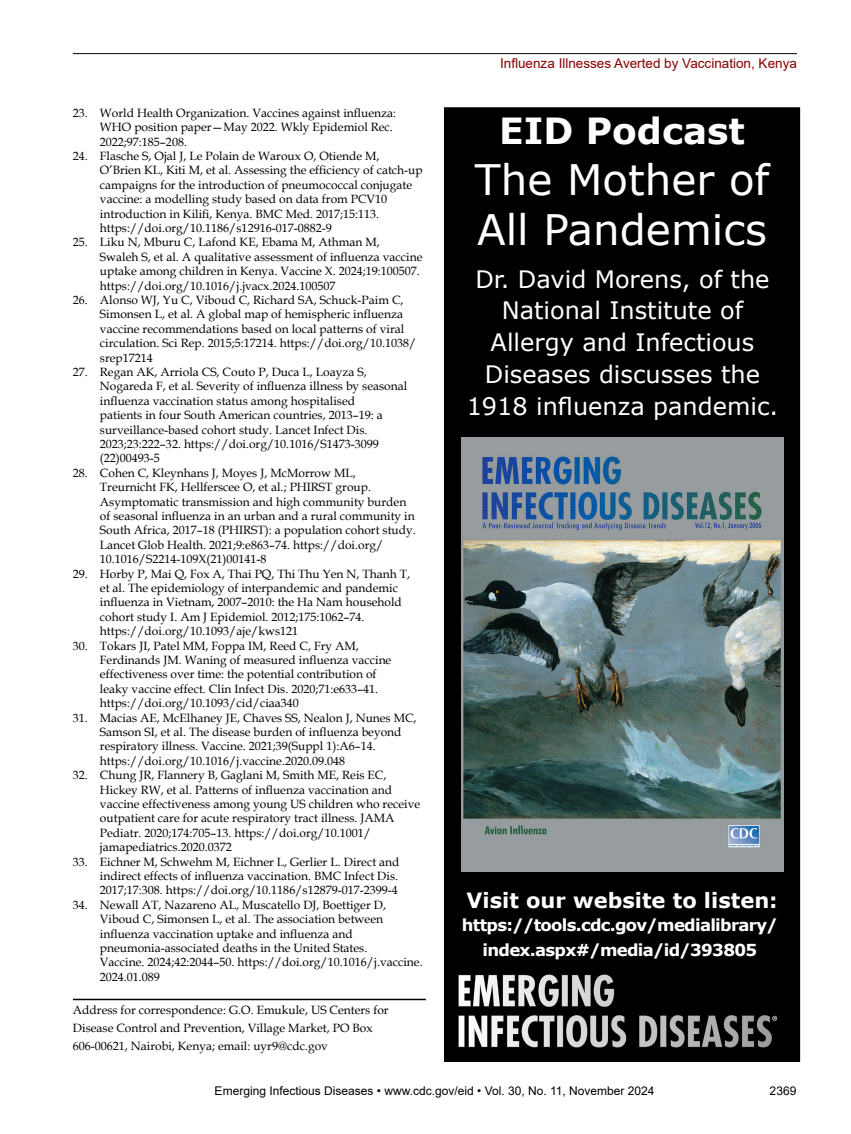
<style>
.page{position:relative;width:851px;height:1134px;background:#fff}
.page>*{position:absolute;margin:0;border:0;box-sizing:border-box;transform-origin:0 0}
.t1{font:42px/50.4px "Verdana";color:#fff}
.t2{font:700 36px "Verdana";color:#fff}
.t3{font:24px/31.8px "Verdana";color:#fff;text-align:center}
.t4{font:700 21px "Verdana";color:#fff}
.t5{font:700 16.5px/24.9px "Verdana";letter-spacing:-.045em;color:#fff;text-align:center}
.t6{font:13.5px "Arial";color:#820200}
.t7{font:12px/14.4px "Book Antiqua";color:#000}
.t8{font:12px "Arial";color:#000}
</style>
<div class="page">
<hr style="left:73px;top:53px;width:723px;height:1px;background:#000">
<hr style="left:73px;top:999px;width:353px;height:1px;background:#000">
<div style="left:444px;top:108px;width:355px;height:953px;background:#000"></div>
<div style="left:444px;top:107px;width:356px;height:955px;border:2px solid #000"></div>
<img style="left:458px;top:975px;width:320px;height:73px">
<img style="left:461px;top:437px;width:322px;height:434px">
<p class="t6" style="left:500px;top:54px;width:298px">Influenza Illnesses Averted by Vaccination, Kenya</p>
<p class="t7" style="left:100px;top:105px;width:298px;text-indent:-27px">23. World Health Organization. Vaccines against influenza:<br>WHO position paper—May 2022. Wkly Epidemiol Rec.<br>2022;97:185–208.</p>
<p class="t7" style="left:100px;top:148px;width:324px;text-indent:-27px">24. Flasche S, Ojal J, Le Polain de Waroux O, Otiende M, O’Brien KL, Kiti M, et al. Assessing the efficiency of catch-up campaigns for the introduction of pneumococcal conjugate vaccine: a modelling study based on data from PCV10 introduction in Kilifi, Kenya. BMC Med. 2017;15:113. https://doi.org/10.1186/s12916-017-0882-9</p>
<p class="t7" style="left:100px;top:235px;width:324px;text-indent:-27px">25. Liku N, Mburu C, Lafond KE, Ebama M, Athman M,<br>Swaleh S, et al. A qualitative assessment of influenza vaccine uptake among children in Kenya. Vaccine X. 2024;19:100507. https://doi.org/10.1016/j.jvacx.2024.100507</p>
<p class="t7" style="left:100px;top:292px;width:318px;text-indent:-27px">26. Alonso WJ, Yu C, Viboud C, Richard SA, Schuck-Paim C, Simonsen L, et al. A global map of hemispheric influenza vaccine recommendations based on local patterns of viral circulation. Sci Rep. 2015;5:17214. https://doi.org/10.1038/ srep17214</p>
<p class="t7" style="left:100px;top:364px;width:309px;text-indent:-27px">27. Regan AK, Arriola CS, Couto P, Duca L, Loayza S, Nogareda F, et al. Severity of influenza illness by seasonal influenza vaccination status among hospitalised<br>patients in four South American countries, 2013–19: a surveillance-based cohort study. Lancet Infect Dis.<br>2023;23:222–32. https://doi.org/10.1016/S1473-3099 (22)00493-5</p>
<p class="t7" style="left:100px;top:465px;width:317px;text-indent:-27px">28. Cohen C, Kleynhans J, Moyes J, McMorrow ML,<br>Treurnicht FK, Hellferscee O, et al.; PHIRST group.<br>Asymptomatic transmission and high community burden of seasonal influenza in an urban and a rural community in South Africa, 2017–18 (PHIRST): a population cohort study.<br>Lancet Glob Health. 2021;9:e863–74. https://doi.org/ 10.1016/S2214-109X(21)00141-8</p>
<p class="t7" style="left:100px;top:566px;width:312px;text-indent:-27px">29. Horby P, Mai Q, Fox A, Thai PQ, Thi Thu Yen N, Thanh T, et al. The epidemiology of interpandemic and pandemic influenza in Vietnam, 2007–2010: the Ha Nam household cohort study I. Am J Epidemiol. 2012;175:1062–74. https://doi.org/10.1093/aje/kws121</p>
<p class="t7" style="left:100px;top:638px;width:293px;text-indent:-27px">30. Tokars JI, Patel MM, Foppa IM, Reed C, Fry AM, Ferdinands JM. Waning of measured influenza vaccine effectiveness over time: the potential contribution of leaky vaccine effect. Clin Infect Dis. 2020;71:e633–41. https://doi.org/10.1093/cid/ciaa340</p>
<p class="t7" style="left:100px;top:710px;width:318px;text-indent:-27px">31. Macias AE, McElhaney JE, Chaves SS, Nealon J, Nunes MC, Samson SI, et al. The disease burden of influenza beyond respiratory illness. Vaccine. 2021;39(Suppl 1):A6–14. https://doi.org/10.1016/j.vaccine.2020.09.048</p>
<p class="t7" style="left:100px;top:768px;width:322px;text-indent:-27px">32. Chung JR, Flannery B, Gaglani M, Smith ME, Reis EC, Hickey RW, et al. Patterns of influenza vaccination and vaccine effectiveness among young US children who receive outpatient care for acute respiratory tract illness. JAMA Pediatr. 2020;174:705–13. https://doi.org/10.1001/ jamapediatrics.2020.0372</p>
<p class="t7" style="left:100px;top:854px;width:301px;text-align:justify;text-indent:-27px">33. Eichner M, Schwehm M, Eichner L, Gerlier L. Direct and indirect effects of influenza vaccination. BMC Infect Dis.<br>2017;17:308. https://doi.org/10.1186/s12879-017-2399-4</p>
<p class="t7" style="left:100px;top:897px;width:324px;text-indent:-27px">34. Newall AT, Nazareno AL, Muscatello DJ, Boettiger D, Viboud C, Simonsen L, et al. The association between influenza vaccination uptake and influenza and pneumonia-associated deaths in the United States.<br>Vaccine. 2024;42:2044–50. https://doi.org/10.1016/j.vaccine.<br>2024.01.089</p>
<p class="t7" style="left:73px;top:1000px;width:317px;line-height:18px">Address for correspondence: G.O. Emukule, US Centers for<br>Disease Control and Prevention, Village Market, PO Box<br>606-00621, Nairobi, Kenya; email: uyr9@cdc.gov</p>
<p class="t8" style="left:215px;top:1083px;width:441px">Emerging Infectious Diseases • www.cdc.gov/eid • Vol. 30, No. 11, November 2024</p>
<p class="t8" style="left:769px;top:1083px;width:28px">2369</p>
<h2 class="t2" style="left:499px;top:106px;width:247px">EID Podcast</h2>
<h1 class="t1" style="left:475px;top:154px;width:296px">The Mother of<br>All Pandemics</h1>
<h3 class="t3" style="left:466px;top:263px;width:313px">Dr. David Morens, of the<br>National Institute of<br>Allergy and Infectious<br>Diseases discusses the<br>1918 influenza pandemic.</h3>
<h3 class="t4" style="left:466px;top:886px;width:313px">Visit our website to listen:</h3>
<h3 class="t5" style="left:462px;top:912px;width:317px">https://tools.cdc.gov/medialibrary/ index.aspx#/media/id/393805</h3>
</div>
